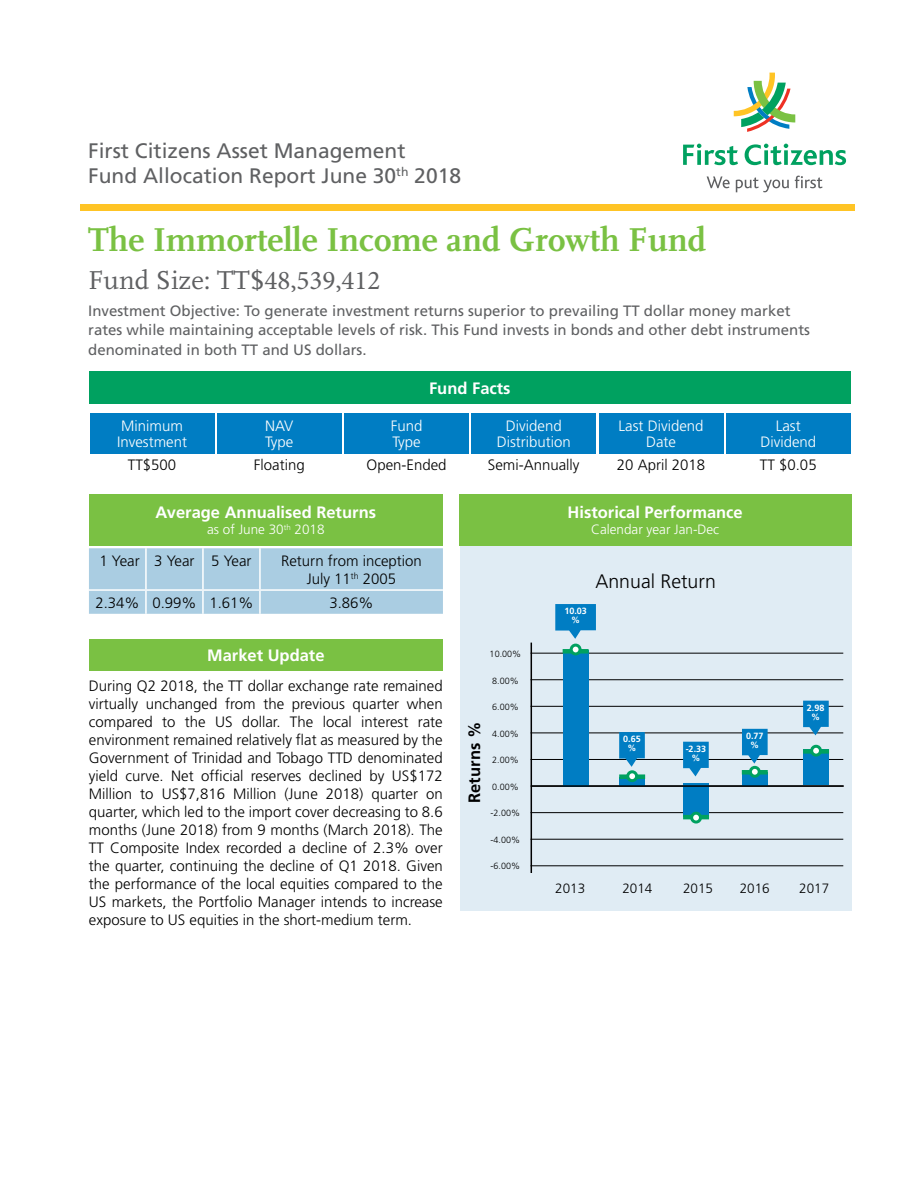
<style>
.page{position:relative;width:918px;height:1188px;background:#fff}
.page>*{position:absolute;margin:0;border:0;box-sizing:border-box;transform-origin:0 0}
.t1{font:700 34.5px "Scala";color:#7ac143}
.t2{font:27px "Scala";color:#5f6062}
.t3{font:21px/25.2px "Frutiger";color:#5f6062}
.t4{font:300 19.5px "Frutiger";color:#000}
.t5{font:700 16.5px "Frutiger";color:#fff}
.t6{font:700 16.5px "Frutiger";color:#000}
.t7{font:300 15px/18px "Frutiger";color:#000;text-align:justify}
.t8{font:15px/19.5px "Frutiger";color:#5f6062}
.t9{font:300 15px/16.5px "Frutiger";color:#fff}
.t10{font:300 13.5px "Frutiger";color:#fff}
.t11{font:300 13.5px "Frutiger";color:#000}
.t12{font:300 9px "Frutiger";color:#000}
.t13{font:700 9px/9px "Frutiger";color:#fff;text-align:center}
.s1{font-family:"Minion Pro"}
</style>
<div class="page">
<div style="left:460px;top:546px;width:392px;height:365px;background:#e0ecf4"></div>
<hr style="left:531px;top:865px;width:312px;height:1px;background:#000">
<hr style="left:531px;top:759px;width:312px;height:1px;background:#000">
<hr style="left:531px;top:812px;width:312px;height:1px;background:#000">
<hr style="left:531px;top:706px;width:312px;height:1px;background:#000">
<hr style="left:531px;top:839px;width:312px;height:1px;background:#000">
<hr style="left:531px;top:733px;width:312px;height:1px;background:#000">
<hr style="left:531px;top:679px;width:312px;height:1px;background:#000">
<hr style="left:531px;top:653px;width:312px;height:1px;background:#000">
<div style="left:563px;top:650px;width:26px;height:136px;background:#007dc3"></div>
<div style="left:619px;top:777px;width:26px;height:8px;background:#007dc3"></div>
<div style="left:742px;top:772px;width:26px;height:13px;background:#007dc3"></div>
<div style="left:742px;top:770px;width:26px;height:5px;background:#00a160"></div>
<div style="left:750px;top:767px;width:9px;height:9px;background:#fff;border-radius:50%"></div>
<div style="left:749px;top:766px;width:12px;height:12px;border:3px solid #00a160;border-radius:50%"></div>
<svg style="left:683px;top:144px;width:55px;height:21px"></svg>
<svg style="left:745px;top:144px;width:101px;height:21px"></svg>
<svg style="left:734px;top:73px;width:61px;height:59px"></svg>
<svg style="left:707px;top:176px;width:23px;height:12px"></svg>
<svg style="left:736px;top:177px;width:53px;height:15px"></svg>
<svg style="left:795px;top:176px;width:28px;height:12px"></svg>
<div style="left:80px;top:204px;width:775px;height:6px;background:#ffc425"></div>
<div style="left:89px;top:372px;width:762px;height:32px;background:#00a160"></div>
<div style="left:89px;top:494px;width:354px;height:51px;background:#7ac143"></div>
<div style="left:89px;top:639px;width:354px;height:31px;background:#7ac143"></div>
<div style="left:459px;top:494px;width:392px;height:51px;background:#7ac143"></div>
<div style="left:90px;top:413px;width:124px;height:41px;background:#007dc3"></div>
<div style="left:217px;top:413px;width:125px;height:41px;background:#007dc3"></div>
<div style="left:344px;top:413px;width:125px;height:41px;background:#007dc3"></div>
<div style="left:471px;top:413px;width:125px;height:41px;background:#007dc3"></div>
<div style="left:599px;top:413px;width:124px;height:41px;background:#007dc3"></div>
<div style="left:726px;top:413px;width:125px;height:41px;background:#007dc3"></div>
<svg style="left:555px;top:604px;width:41px;height:35px"></svg>
<svg style="left:619px;top:732px;width:26px;height:35px"></svg>
<svg style="left:683px;top:742px;width:26px;height:34px"></svg>
<svg style="left:742px;top:729px;width:26px;height:35px"></svg>
<hr style="left:531px;top:643px;width:1px;height:230px;background:#000">
<div style="left:683px;top:783px;width:26px;height:34px;background:#007dc3"></div>
<div style="left:563px;top:649px;width:26px;height:5px;background:#00a160"></div>
<div style="left:619px;top:774px;width:26px;height:5px;background:#00a160"></div>
<hr style="left:683px;top:815px;width:26px;height:4px;background:#00a160">
<div style="left:571px;top:645px;width:9px;height:9px;background:#fff;border-radius:50%"></div>
<div style="left:570px;top:644px;width:12px;height:11px;border:3px solid #00a160;border-radius:50%"></div>
<div style="left:628px;top:772px;width:9px;height:9px;background:#fff;border-radius:50%"></div>
<div style="left:626px;top:770px;width:12px;height:12px;border:3px solid #00a160;border-radius:50%"></div>
<div style="left:692px;top:813px;width:8px;height:9px;background:#fff;border-radius:50%"></div>
<div style="left:690px;top:812px;width:12px;height:12px;border:3px solid #00a160;border-radius:50%"></div>
<hr style="left:531px;top:785px;width:313px;height:2px;background:#000">
<div style="left:89px;top:548px;width:354px;height:66px;background:#aacde2"></div>
<hr style="left:145px;top:548px;width:2px;height:41px;background:#fff">
<hr style="left:202px;top:548px;width:2px;height:41px;background:#fff">
<hr style="left:259px;top:548px;width:2px;height:41px;background:#fff">
<hr style="left:89px;top:589px;width:57px;height:2px;background:#fff">
<hr style="left:146px;top:589px;width:57px;height:2px;background:#fff">
<hr style="left:145px;top:591px;width:2px;height:23px;background:#fff">
<hr style="left:203px;top:589px;width:57px;height:2px;background:#fff">
<hr style="left:202px;top:591px;width:2px;height:23px;background:#fff">
<hr style="left:260px;top:589px;width:183px;height:2px;background:#fff">
<hr style="left:259px;top:591px;width:2px;height:23px;background:#fff">
<div style="left:803px;top:749px;width:26px;height:36px;background:#007dc3"></div>
<div style="left:803px;top:749px;width:26px;height:5px;background:#00a160"></div>
<div style="left:812px;top:746px;width:9px;height:9px;background:#fff;border-radius:50%"></div>
<div style="left:810px;top:745px;width:12px;height:12px;border:3px solid #00a160;border-radius:50%"></div>
<svg style="left:803px;top:701px;width:26px;height:34px"></svg>
<h3 class="t3" style="left:88px;top:138px;width:374px">First Citizens Asset Management<br>Fund Allocation Report June 30<sup>th</sup> 2018</h3>
<h1 class="t1" style="left:88px;top:220px;width:619px">The Immortelle Income and Growth Fund</h1>
<h2 class="t2" style="left:88px;top:265px;width:294px">Fund Size: TT$<span class="s1">48,539,412</span></h2>
<p class="t8" style="left:88px;top:301px;width:723px">Investment Objective: To generate investment returns superior to prevailing TT dollar money market rates while maintaining acceptable levels of risk. This Fund invests in bonds and other debt instruments denominated in both TT and US dollars.</p>
<p class="t5" style="left:429px;top:379px;width:83px">Fund Facts</p>
<p class="t9" style="left:117px;top:418px;width:71px">Minimum<br>Investment</p>
<p class="t9" style="left:265px;top:418px;width:30px">NAV<br>Type</p>
<p class="t9" style="left:391px;top:418px;width:33px">Fund<br>Type</p>
<p class="t9" style="left:497px;top:418px;width:76px;text-align:center">Dividend<br>Distribution</p>
<p class="t9" style="left:619px;top:418px;width:87px;text-align:center">Last Dividend<br>Date</p>
<p class="t9" style="left:760px;top:418px;width:57px;text-align:center">Last<br>Dividend</p>
<p class="t7" style="left:128px;top:455px;width:50px">TT$500</p>
<p class="t7" style="left:254px;top:455px;width:52px">Floating</p>
<p class="t7" style="left:367px;top:455px;width:82px">Open-Ended</p>
<p class="t7" style="left:488px;top:455px;width:93px">Semi-Annually</p>
<p class="t7" style="left:617px;top:455px;width:90px">20 April 2018</p>
<p class="t7" style="left:760px;top:455px;width:58px">TT $0.05</p>
<p class="t5" style="left:155px;top:503px;width:222px">Average Annualised Returns</p>
<p class="t10" style="left:207px;top:522px;width:119px">as of June 30<sup>th</sup> 2018</p>
<p class="t7" style="left:99px;top:552px;width:154px">1 Year 3 Year 5 Year</p>
<p class="t7" style="left:281px;top:552px;width:142px;text-align:center">Return from inception<br>July 11<sup>th</sup> 2005</p>
<p class="t7" style="left:95px;top:594px;width:160px">2.34% 0.99% 1.61%</p>
<p class="t7" style="left:329px;top:594px;width:46px">3.86%</p>
<p class="t5" style="left:207px;top:646px;width:119px">Market Update</p>
<p class="t7" style="left:89px;top:677px;width:355px">During Q2 2018, the TT dollar exchange rate remained virtually unchanged from the previous quarter when compared to the US dollar. The local interest rate environment remained relatively flat as measured by the Government of Trinidad and Tobago TTD denominated yield curve. Net official reserves declined by US$172<br>Million to US$7,816 Million (June 2018) quarter on quarter, which led to the import cover decreasing to 8.6 months (June 2018) from 9 months (March 2018). The TT Composite Index recorded a decline of 2.3% over the quarter, continuing the decline of Q1 2018. Given the performance of the local equities compared to the US markets, the Portfolio Manager intends to increase exposure to US equities in the short-medium term.</p>
<p class="t6" style="left:465px;top:803px;width:82px;rotate:-90deg">Returns %</p>
<p class="t12" style="left:490px;top:649px;width:33px">10.00%</p>
<p class="t12" style="left:492px;top:675px;width:28px">8.00%</p>
<p class="t12" style="left:492px;top:702px;width:28px">6.00%</p>
<p class="t12" style="left:492px;top:729px;width:28px">4.00%</p>
<p class="t12" style="left:492px;top:755px;width:28px">2.00%</p>
<p class="t12" style="left:492px;top:782px;width:28px">0.00%</p>
<p class="t12" style="left:491px;top:808px;width:31px">-2.00%</p>
<p class="t12" style="left:491px;top:835px;width:31px">-4.00%</p>
<p class="t12" style="left:491px;top:861px;width:31px">-6.00%</p>
<p class="t5" style="left:568px;top:503px;width:177px">Historical Performance</p>
<p class="t10" style="left:591px;top:522px;width:130px">Calendar year Jan-Dec</p>
<p class="t13" style="left:564px;top:607px;width:24px">10.03 %</p>
<h3 class="t4" style="left:595px;top:570px;width:122px">Annual Return</h3>
<p class="t13" style="left:623px;top:735px;width:19px">0.65 %</p>
<p class="t13" style="left:686px;top:744px;width:22px">-2.33 %</p>
<p class="t13" style="left:746px;top:731px;width:19px">0.77 %</p>
<p class="t13" style="left:807px;top:703px;width:19px">2.98 %</p>
<p class="t11" style="left:555px;top:881px;width:32px">2013</p>
<p class="t11" style="left:622px;top:881px;width:32px">2014</p>
<p class="t11" style="left:683px;top:881px;width:32px">2015</p>
<p class="t11" style="left:740px;top:881px;width:32px">2016</p>
<p class="t11" style="left:799px;top:881px;width:32px">2017</p>
</div>
